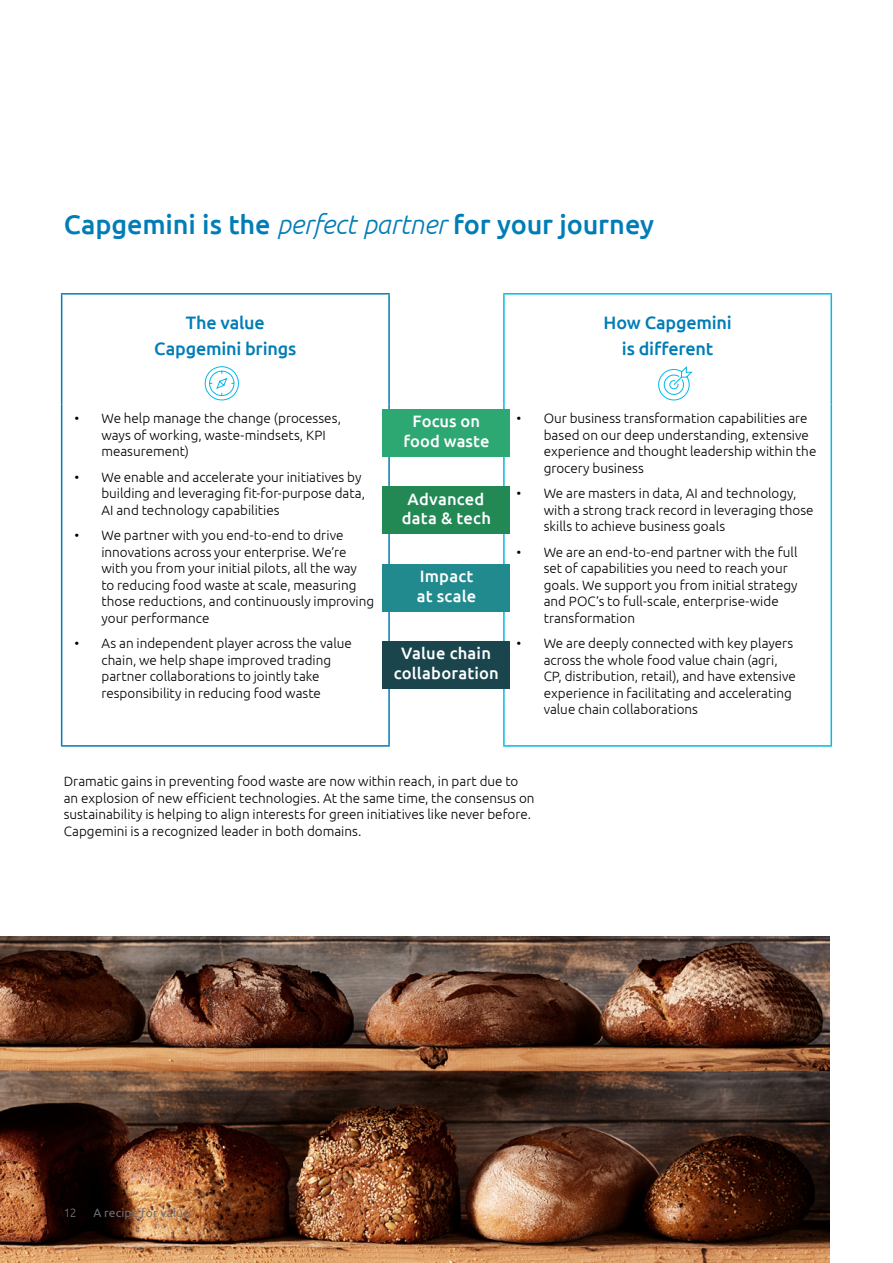
<style>
.page{position:relative;width:893px;height:1263px;background:#fff}
.page>*{position:absolute;margin:0;border:0;box-sizing:border-box;transform-origin:0 0}
.t1{font:500 27px "Ubuntu";letter-spacing:-.005em;color:#007db7}
.t2{font:500 18px/25.8px "Ubuntu";letter-spacing:-.015em;color:#007db7;text-align:center}
.t3{font:500 16.5px/19.8px "Ubuntu";letter-spacing:.01em;color:#fff;text-align:center}
.t4{font:300 13.5px/16.5px "Ubuntu";color:#000}
.t5{font:12px "Ubuntu";letter-spacing:.005em;color:#6d6e71}
.t6{font:300 12px "Ubuntu";color:#77787b}
.s1{font-weight:300;font-style:italic}
</style>
<div class="page">
<hr style="left:61px;top:293px;width:329px;height:2px;background:#007db7">
<hr style="left:61px;top:295px;width:1px;height:109px;background:#007db7">
<hr style="left:388px;top:295px;width:2px;height:109px;background:#007db7">
<hr style="left:61px;top:404px;width:1px;height:341px;background:#007db7">
<hr style="left:388px;top:404px;width:2px;height:341px;background:#007db7">
<hr style="left:61px;top:745px;width:329px;height:2px;background:#007db7">
<hr style="left:503px;top:293px;width:329px;height:2px;background:#00b9e7">
<hr style="left:503px;top:295px;width:2px;height:109px;background:#00b9e7">
<hr style="left:831px;top:295px;width:1px;height:109px;background:#00b9e7">
<hr style="left:503px;top:404px;width:2px;height:341px;background:#00b9e7">
<hr style="left:831px;top:404px;width:1px;height:341px;background:#00b9e7">
<hr style="left:503px;top:745px;width:329px;height:2px;background:#00b9e7">
<img style="left:0;top:936px;width:829px;height:327px">
<div style="left:382px;top:409px;width:128px;height:48px;background:#2ea873"></div>
<div style="left:382px;top:486px;width:128px;height:48px;background:#228854"></div>
<div style="left:382px;top:564px;width:128px;height:48px;background:#208a8f"></div>
<div style="left:382px;top:641px;width:128px;height:48px;background:#1a454d"></div>
<svg style="left:204px;top:366px;width:35px;height:35px"></svg>
<svg style="left:658px;top:366px;width:35px;height:35px"></svg>
<h1 class="t1" style="left:64px;top:207px;width:592px">Capgemini is the <span class="s1">perfect partner</span> for your journey</h1>
<h2 class="t2" style="left:154px;top:309px;width:144px">The value<br>Capgemini brings</h2>
<h2 class="t2" style="left:604px;top:309px;width:130px">How Capgemini is different</h2>
<p class="t4" style="left:101px;top:410px;width:241px;text-indent:-27px">• We help manage the change (processes, ways of working, waste-mindsets, KPI measurement)</p>
<p class="t4" style="left:101px;top:468px;width:265px;text-indent:-27px">• We enable and accelerate your initiatives by building and leveraging fit-for-purpose data,<br>AI and technology capabilities</p>
<p class="t4" style="left:101px;top:527px;width:274px;text-indent:-27px">• We partner with you end-to-end to drive innovations across your enterprise. We’re with you from your initial pilots, all the way<br>to reducing food waste at scale, measuring those reductions, and continuously improving your performance</p>
<p class="t4" style="left:74px;top:635px;width:279px;text-align:center">• As an independent player across the value chain, we help shape improved trading partner collaborations to jointly take responsibility in reducing food waste</p>
<p class="t3" style="left:404px;top:411px;width:87px">Focus on food waste</p>
<p class="t3" style="left:402px;top:488px;width:91px">Advanced data &amp; tech</p>
<p class="t3" style="left:417px;top:566px;width:61px;text-align:left">Impact at scale</p>
<p class="t3" style="left:394px;top:643px;width:107px">Value chain collaboration</p>
<p class="t4" style="left:544px;top:410px;width:274px;text-indent:-27px">• Our business transformation capabilities are based on our deep understanding, extensive experience and thought leadership within the grocery business</p>
<p class="t4" style="left:544px;top:485px;width:272px;text-indent:-27px">• We are masters in data, AI and technology, with a strong track record in leveraging those skills to achieve business goals</p>
<p class="t4" style="left:544px;top:543px;width:255px;text-indent:-27px">• We are an end-to-end partner with the full set of capabilities you need to reach your goals. We support you from initial strategy and POC’s to full-scale, enterprise-wide transformation</p>
<p class="t4" style="left:544px;top:635px;width:254px;text-indent:-27px">• We are deeply connected with key players across the whole food value chain (agri, CP, distribution, retail), and have extensive experience in facilitating and accelerating value chain collaborations</p>
<p class="t4" style="left:64px;top:773px;width:472px">Dramatic gains in preventing food waste are now within reach, in part due to an explosion of new efficient technologies. At the same time, the consensus on sustainability is helping to align interests for green initiatives like never before.<br>Capgemini is a recognized leader in both domains.</p>
<p class="t6" style="left:64px;top:1205px;width:14px">12</p>
<p class="t5" style="left:94px;top:1205px;width:98px">A recipe for value</p>
</div>
